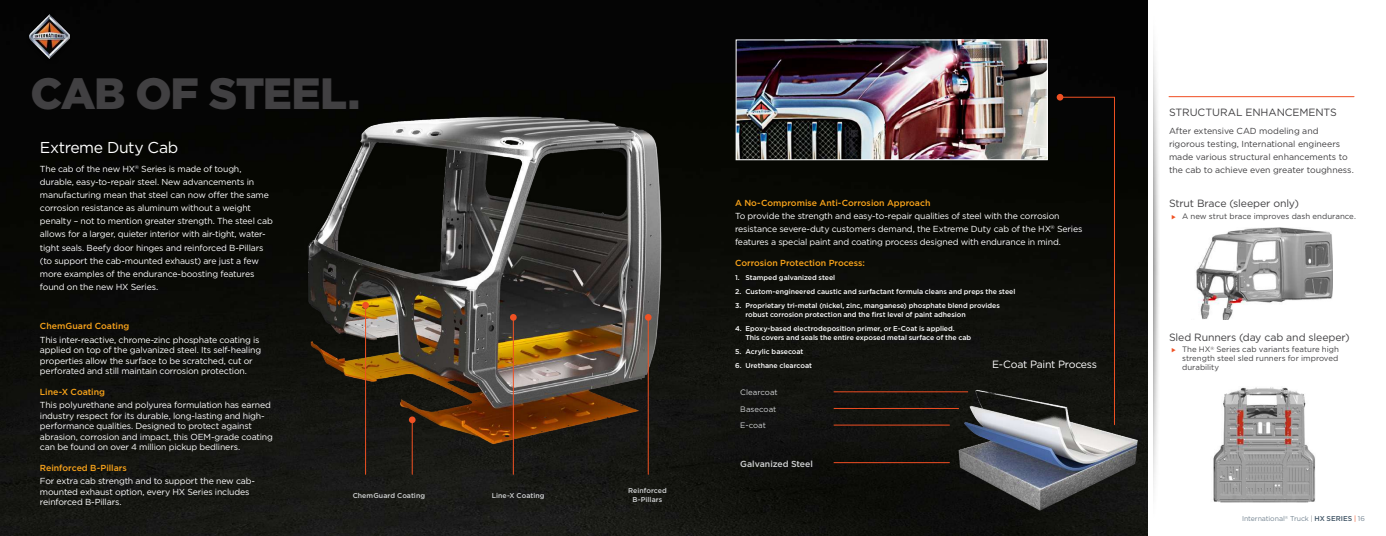
<style>
.page{position:relative;width:1386px;height:536px;background:#fff}
.page>*{position:absolute;margin:0;border:0;box-sizing:border-box;transform-origin:0 0}
.t1{font:900 43.75px "Gotham";letter-spacing:-.03em;color:#414042}
.t2{font:15.75px "Gotham";letter-spacing:-.025em;color:#fff}
.t3{font:10.5px "Gotham";letter-spacing:-.01em;color:#414042}
.t4{font:10.5px "Gotham";letter-spacing:-.025em;color:#fff}
.t5{font:8.75px/13.1px "Gotham";letter-spacing:-.02em;color:#fff}
.t6{font:8.75px/13.1px "Gotham";letter-spacing:-.005em;color:#414042}
.t7{font:500 8.75px "Gotham";letter-spacing:-.005em;color:#faa41a}
.t8{font:500 8.75px "Gotham";letter-spacing:-.005em;color:#d1d3d4}
.t9{font:7.88px/8.8px "Gotham";color:#414042;text-align:justify}
.t10{font:7.88px "Gotham";color:#d1d3d4}
.t11{font:500 7px/8.8px "Gotham";color:#fff}
.t12{font:500 7px/8.8px "Gotham";letter-spacing:.005em;color:#d1d3d4;text-align:center}
.t13{font:7px "Gotham";letter-spacing:-.01em;color:#758592}
.s1{color:#f05123}
.s2{color:#808285}
.s3{font-weight:500;color:#3f5364}
</style>
<div class="page">
<hr style="left:1169px;top:96px;width:185px;height:1px;background:#f04e23">
<img style="left:0;top:0;width:1148px;height:536px">
<img style="left:738px;top:41px;width:308px;height:117px">
<div style="left:736px;top:39px;width:312px;height:121px;border:1px solid #fff"></div>
<img style="left:286px;top:97px;width:413px;height:365px">
<hr style="left:412px;top:419px;width:1px;height:55px;background:#f05123">
<div style="left:409px;top:416px;width:7px;height:7px;background:#f05123;border-radius:50%"></div>
<hr style="left:365px;top:305px;width:1px;height:169px;background:#f05123">
<div style="left:362px;top:302px;width:7px;height:6px;background:#f05123;border-radius:50%"></div>
<hr style="left:513px;top:317px;width:1px;height:157px;background:#f05123">
<div style="left:510px;top:314px;width:7px;height:6px;background:#f05123;border-radius:50%"></div>
<hr style="left:648px;top:317px;width:1px;height:157px;background:#f05123">
<div style="left:645px;top:314px;width:7px;height:6px;background:#f05123;border-radius:50%"></div>
<img style="left:1196px;top:227px;width:136px;height:93px">
<img style="left:1213px;top:387px;width:103px;height:115px">
<img style="left:941px;top:386px;width:207px;height:128px">
<hr style="left:834px;top:391px;width:134px;height:1px;background:#f04e23">
<hr style="left:834px;top:408px;width:125px;height:1px;background:#f04e23">
<hr style="left:834px;top:424px;width:116px;height:1px;background:#f04e23">
<hr style="left:834px;top:462px;width:116px;height:1px;background:#f04e23">
<img style="left:1153px;top:44px;width:6px;height:446px">
<svg style="left:1057px;top:94px;width:58px;height:331px;background:#0d0d09"></svg>
<div style="left:26px;top:14px;width:46px;height:50px;background:#000"></div>
<img style="left:29px;top:15px;width:40px;height:44px">
<h1 class="t1" style="left:30px;top:68px;width:331px">CAB OF STEEL.</h1>
<h2 class="t2" style="left:40px;top:139px;width:140px">Extreme Duty Cab</h2>
<p class="t5" style="left:40px;top:162px;width:234px">The cab of the new HX<sup>®</sup> Series is made of tough, durable, easy-to-repair steel. New advancements in manufacturing mean that steel can now offer the same corrosion resistance as aluminum without a weight penalty – not to mention greater strength. The steel cab allows for a larger, quieter interior with air-tight, water&shy;tight seals. Beefy door hinges and reinforced B-Pillars (to support the cab-mounted exhaust) are just a few more examples of the endurance-boosting features found on the new HX Series.</p>
<p class="t7" style="left:40px;top:321px;width:91px">ChemGuard Coating</p>
<p class="t5" style="left:40px;top:334px;width:223px;line-height:10.5px">This inter-reactive, chrome-zinc phosphate coating is applied on top of the galvanized steel. Its self-healing properties allow the surface to be scratched, cut or perforated and still maintain corrosion protection.</p>
<p class="t7" style="left:40px;top:387px;width:67px">Line-X Coating</p>
<p class="t5" style="left:40px;top:399px;width:235px;line-height:10.5px">This polyurethane and polyurea formulation has earned industry respect for its durable, long-lasting and high&shy;performance qualities. Designed to protect against abrasion, corrosion and impact, this OEM-grade coating can be found on over 4 million pickup bedliners.</p>
<p class="t7" style="left:40px;top:463px;width:88px">Reinforced B-Pillars</p>
<p class="t5" style="left:40px;top:476px;width:217px;line-height:10.5px">For extra cab strength and to support the new cab&shy;mounted exhaust option, every HX Series includes reinforced B-Pillars.</p>
<p class="t12" style="left:353px;top:490px;width:74px">ChemGuard Coating</p>
<p class="t12" style="left:492px;top:490px;width:54px">Line-X Coating</p>
<p class="t12" style="left:628px;top:486px;width:40px">Reinforced<br>B-Pillars</p>
<p class="t7" style="left:735px;top:198px;width:197px">A No-Compromise Anti-Corrosion Approach</p>
<p class="t5" style="left:735px;top:209px;width:349px">To provide the strength and easy-to-repair qualities of steel with the corrosion resistance severe-duty customers demand, the Extreme Duty cab of the HX<sup>®</sup> Series features a special paint and coating process designed with endurance in mind.</p>
<p class="t7" style="left:735px;top:258px;width:132px">Corrosion Protection Process:</p>
<p class="t11" style="left:735px;top:273px;width:102px">1. Stamped galvanized steel</p>
<p class="t11" style="left:735px;top:287px;width:282px">2. Custom-engineered caustic and surfactant formula cleans and preps the steel</p>
<p class="t11" style="left:746px;top:301px;width:256px;text-indent:-10px">3. Proprietary tri-metal (nickel, zinc, manganese) phosphate blend provides robust corrosion protection and the first level of paint adhesion</p>
<p class="t11" style="left:746px;top:324px;width:227px;text-indent:-10px">4. Epoxy-based electrodeposition primer, or E-Coat is applied.<br>This covers and seals the entire exposed metal surface of the cab</p>
<p class="t11" style="left:735px;top:346px;width:70px">5. Acrylic basecoat</p>
<p class="t11" style="left:735px;top:360px;width:78px">6. Urethane clearcoat</p>
<p class="t4" style="left:992px;top:359px;width:106px">E-Coat Paint Process</p>
<p class="t10" style="left:740px;top:388px;width:39px">Clearcoat</p>
<p class="t10" style="left:740px;top:404px;width:38px">Basecoat</p>
<p class="t10" style="left:740px;top:420px;width:27px">E-coat</p>
<p class="t8" style="left:740px;top:458px;width:74px">Galvanized Steel</p>
<p class="t3" style="left:1169px;top:106px;width:169px">STRUCTURAL ENHANCEMENTS</p>
<p class="t6" style="left:1169px;top:124px;width:186px">After extensive CAD modeling and rigorous testing, International engineers made various structural enhancements to the cab to achieve even greater toughness.</p>
<p class="t3" style="left:1169px;top:197px;width:131px">Strut Brace (sleeper only)</p>
<p class="t9" style="left:1172px;top:211px;width:186px"><span class="s1">◆</span> A new strut brace improves dash endurance.</p>
<p class="t3" style="left:1169px;top:331px;width:182px">Sled Runners (day cab and sleeper)</p>
<p class="t9" style="left:1182px;top:345px;width:158px;text-indent:-10px"><span class="s1">◆</span> The HX<sup>®</sup> Series cab variants feature high strength steel sled runners for improved durability</p>
<p class="t13" style="left:1242px;top:514px;width:124px">International<sup>®</sup> Truck <span class="s2">|</span> <span class="s3">HX SERIES</span> <span class="s1">|</span> 16</p>
</div>
